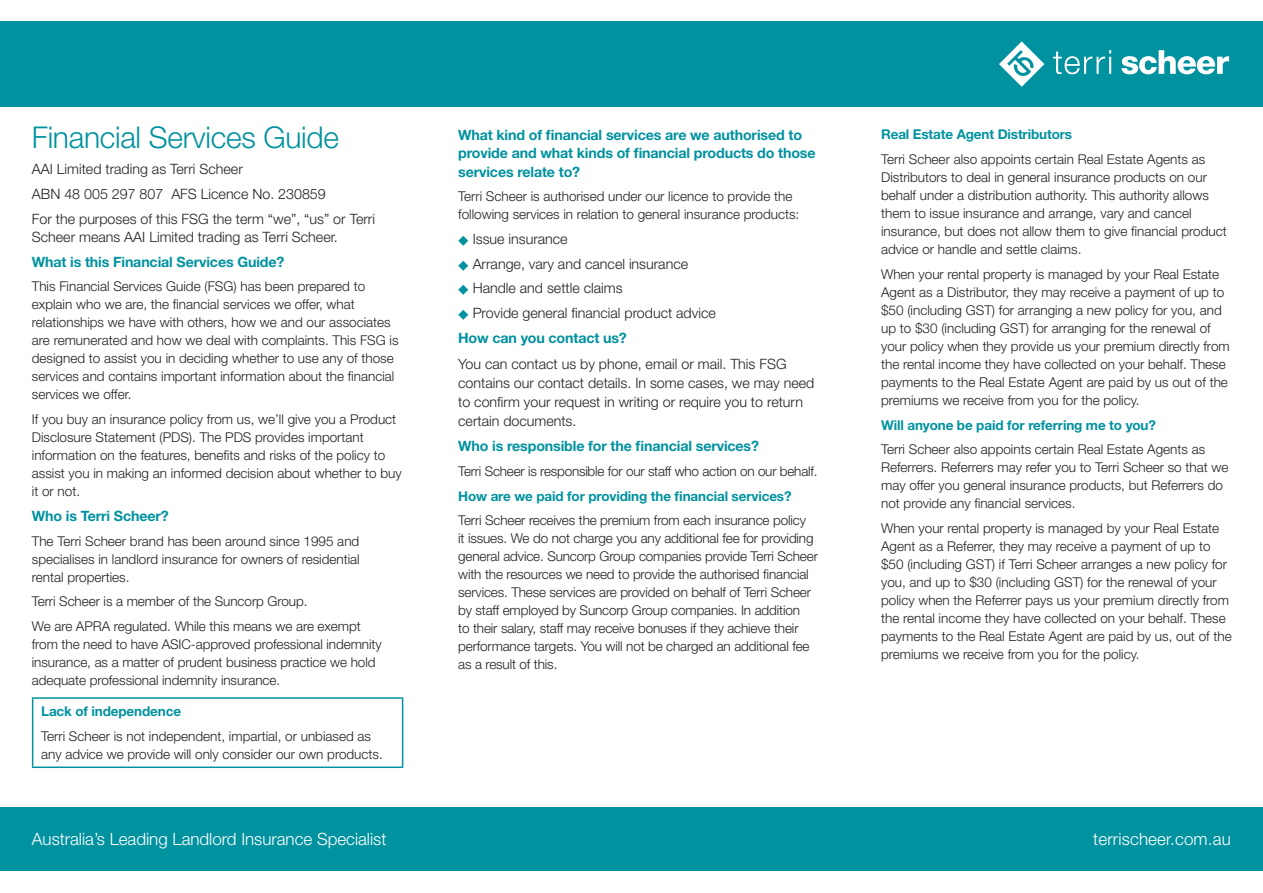
<style>
.page{position:relative;width:1263px;height:893px;background:#fff}
.page>*{position:absolute;margin:0;border:0;box-sizing:border-box;transform-origin:0 0}
.t1{font:300 30px "Helvetica Neue LT Std";letter-spacing:-.01em;color:#00929f}
.t2{font:300 16.95px "Helvetica Neue LT Std";color:#fff}
.t3{font:300 14.25px/19.2px "Helvetica Neue LT Std";color:#231f20}
.t4{font:700 14.25px/18.5px "Helvetica Neue LT Std";letter-spacing:-.01em;color:#00929f}
.t5{font:300 13.5px/18px "Helvetica Neue LT Std";color:#231f20}
.t6{font:700 13.5px "Helvetica Neue LT Std";letter-spacing:-.01em;color:#00929f}
.s1{color:#00929f}
.s2{font-weight:700;color:#00929f}
</style>
<div class="page">
<div style="left:0;top:22px;width:1263px;height:85px;background:#00929f"></div>
<div style="left:0;top:807px;width:1263px;height:64px;background:#00929f"></div>
<hr style="left:32px;top:697px;width:371px;height:2px;background:#00929f">
<hr style="left:32px;top:699px;width:1px;height:67px;background:#00929f">
<hr style="left:402px;top:699px;width:1px;height:67px;background:#00929f">
<hr style="left:32px;top:766px;width:371px;height:2px;background:#00929f">
<svg style="left:999px;top:41px;width:45px;height:46px"></svg>
<svg style="left:1053px;top:50px;width:58px;height:24px"></svg>
<svg style="left:1121px;top:50px;width:108px;height:24px"></svg>
<h1 class="t1" style="left:32px;top:119px;width:309px">Financial Services Guide</h1>
<p class="t3" style="left:32px;top:157px;width:345px;line-height:24.6px">AAI Limited trading as Terri Scheer<br>ABN 48 005 297 807 AFS Licence No. 230859<br>For the purposes of this FSG the term “we”, “us” or Terri</p>
<p class="t3" style="left:32px;top:227px;width:307px">Scheer means AAI Limited trading as Terri Scheer.</p>
<p class="t4" style="left:32px;top:252px;width:254px">What is this Financial Services Guide?</p>
<p class="t5" style="left:32px;top:277px;width:368px">This Financial Services Guide (FSG) has been prepared to explain who we are, the financial services we offer, what relationships we have with others, how we and our associates are remunerated and how we deal with complaints. This FSG is designed to assist you in deciding whether to use any of those services and contains important information about the financial services we offer.</p>
<p class="t5" style="left:32px;top:410px;width:371px">If you buy an insurance policy from us, we’ll give you a Product Disclosure Statement (PDS). The PDS provides important information on the features, benefits and risks of the policy to assist you in making an informed decision about whether to buy it or not.</p>
<p class="t4" style="left:32px;top:506px;width:138px">Who is Terri Scheer?</p>
<p class="t5" style="left:32px;top:531px;width:329px;text-align:justify">The Terri Scheer brand has been around since 1995 and specialises in landlord insurance for owners of residential rental properties.</p>
<p class="t5" style="left:32px;top:589px;width:330px;line-height:24.6px">Terri Scheer is a member of the Suncorp Group.<br>We are APRA regulated. While this means we are exempt</p>
<p class="t5" style="left:32px;top:635px;width:351px">from the need to have ASIC-approved professional indemnity insurance, as a matter of prudent business practice we hold adequate professional indemnity insurance.</p>
<p class="t6" style="left:41px;top:703px;width:141px">Lack of independence</p>
<p class="t5" style="left:41px;top:727px;width:343px">Terri Scheer is not independent, impartial, or unbiased as any advice we provide will only consider our own products.</p>
<p class="t4" style="left:458px;top:125px;width:359px">What kind of financial services are we authorised to provide and what kinds of financial products do those services relate to?</p>
<p class="t5" style="left:458px;top:187px;width:343px">Terri Scheer is authorised under our licence to provide the following services in relation to general insurance products:</p>
<p class="t3" style="left:458px;top:229px;width:111px"><span class="s1">◆</span> Issue insurance</p>
<p class="t3" style="left:458px;top:254px;width:231px"><span class="s1">◆</span> Arrange, vary and cancel insurance</p>
<p class="t3" style="left:458px;top:278px;width:166px"><span class="s1">◆</span> Handle and settle claims</p>
<p class="t3" style="left:458px;top:300px;width:259px;line-height:25px"><span class="s1">◆</span> Provide general financial product advice<br><span class="s2">How can you contact us?</span></p>
<p class="t3" style="left:458px;top:354px;width:358px">You can contact us by phone, email or mail. This FSG contains our contact details. In some cases, we may need to confirm your request in writing or require you to return certain documents.</p>
<p class="t4" style="left:458px;top:437px;width:302px">Who is responsible for the financial services?</p>
<p class="t5" style="left:458px;top:462px;width:361px">Terri Scheer is responsible for our staff who action on our behalf.</p>
<p class="t6" style="left:458px;top:488px;width:335px">How are we paid for providing the financial services?</p>
<p class="t5" style="left:458px;top:511px;width:361px">Terri Scheer receives the premium from each insurance policy<br>it issues. We do not charge you any additional fee for providing general advice. Suncorp Group companies provide Terri Scheer with the resources we need to provide the authorised financial services. These services are provided on behalf of Terri Scheer by staff employed by Suncorp Group companies. In addition<br>to their salary, staff may receive bonuses if they achieve their performance targets. You will not be charged an additional fee as a result of this.</p>
<p class="t6" style="left:881px;top:126px;width:193px">Real Estate Agent Distributors</p>
<p class="t5" style="left:881px;top:150px;width:347px">Terri Scheer also appoints certain Real Estate Agents as Distributors to deal in general insurance products on our behalf under a distribution authority. This authority allows them to issue insurance and arrange, vary and cancel insurance, but does not allow them to give financial product advice or handle and settle claims.</p>
<p class="t5" style="left:881px;top:264px;width:350px">When your rental property is managed by your Real Estate Agent as a Distributor, they may receive a payment of up to $50 (including GST) for arranging a new policy for you, and up to $30 (including GST) for arranging for the renewal of your policy when they provide us your premium directly from the rental income they have collected on your behalf. These payments to the Real Estate Agent are paid by us out of the premiums we receive from you for the policy.</p>
<p class="t6" style="left:881px;top:416px;width:276px">Will anyone be paid for referring me to you?</p>
<p class="t5" style="left:881px;top:440px;width:349px">Terri Scheer also appoints certain Real Estate Agents as Referrers. Referrers may refer you to Terri Scheer so that we may offer you general insurance products, but Referrers do not provide any financial services.</p>
<p class="t5" style="left:881px;top:519px;width:352px">When your rental property is managed by your Real Estate Agent as a Referrer, they may receive a payment of up to $50 (including GST) if Terri Scheer arranges a new policy for you, and up to $30 (including GST) for the renewal of your policy when the Referrer pays us your premium directly from the rental income they have collected on your behalf. These payments to the Real Estate Agent are paid by us, out of the premiums we receive from you for the policy.</p>
<p class="t2" style="left:32px;top:829px;width:356px">Australia’s Leading Landlord Insurance Specialist</p>
<p class="t2" style="left:1093px;top:829px;width:139px">terrischeer.com.au</p>
</div>
